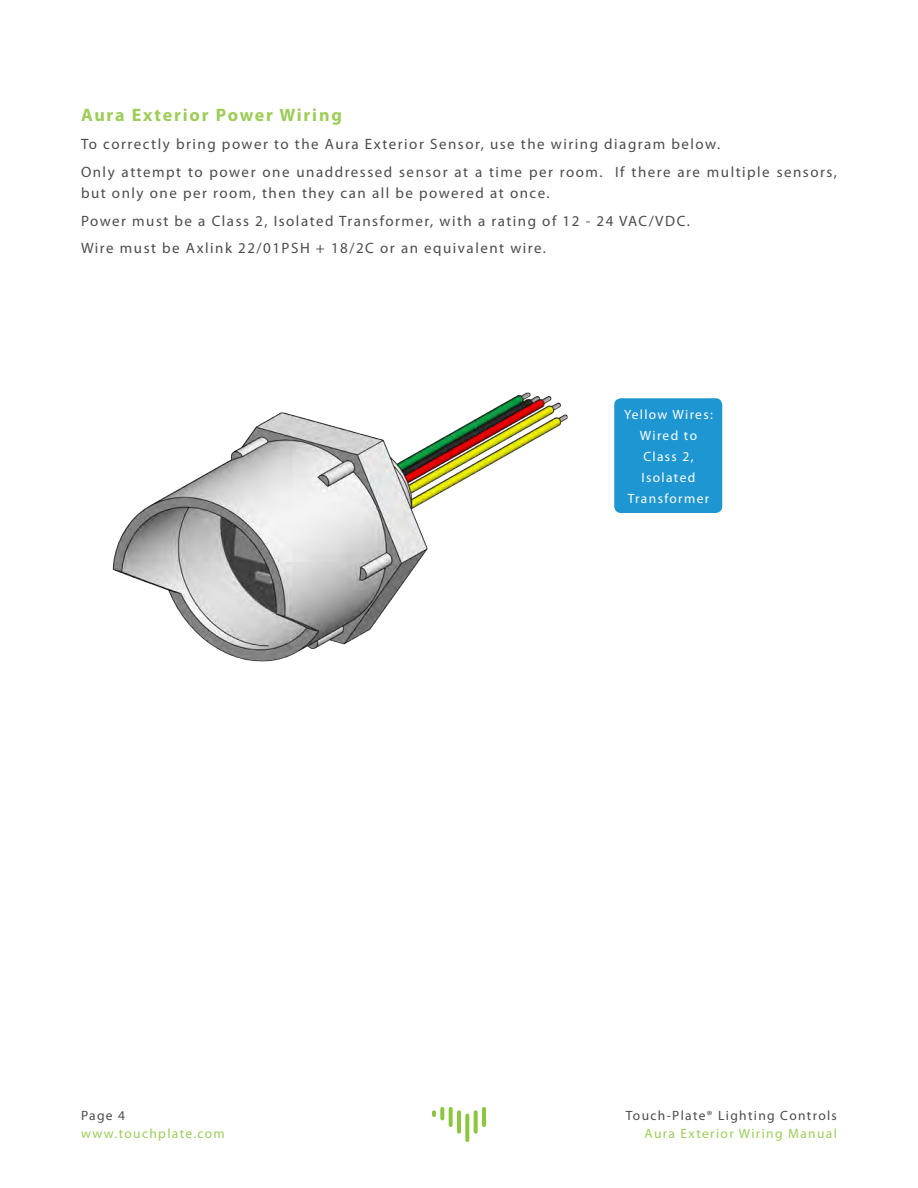
<style>
.page{position:relative;width:918px;height:1188px;background:#fff}
.page>*{position:absolute;margin:0;border:0;box-sizing:border-box;transform-origin:0 0}
.Green_Title_Text_TOC{font:700 18px "Myriad Pro";letter-spacing:.1em;color:#9dcd58}
.t1{font:15px/21px "Myriad Pro";letter-spacing:.1em;color:#4b4c4d}
.t2{font:13.5px/21px "Myriad Pro";letter-spacing:.1em;color:#fff}
.t3{font:13.5px "Myriad Pro";letter-spacing:.1em;color:#9dcd58}
.t4{font:13.5px "Myriad Pro";letter-spacing:.1em;color:#4b4c4d}
</style>
<div class="page">
<div style="left:614px;top:398px;width:108px;height:115px;background:#1e96d2;border-radius:7px"></div>
<img style="left:112px;top:392px;width:456px;height:270px">
<svg style="left:432px;top:1110px;width:4px;height:7px"></svg>
<svg style="left:440px;top:1107px;width:4px;height:13px"></svg>
<svg style="left:449px;top:1107px;width:4px;height:20px"></svg>
<hr style="left:457px;top:1110px;width:4px;height:24px;background:#8bc63e;border-radius:2px">
<svg style="left:465px;top:1114px;width:4px;height:28px"></svg>
<svg style="left:474px;top:1110px;width:4px;height:24px"></svg>
<hr style="left:482px;top:1107px;width:4px;height:20px;background:#8bc63e;border-radius:2px">
<p class="Green_Title_Text_TOC" style="left:81px;top:104px;width:262px">Aura Exterior Power Wiring</p>
<p class="t1" style="left:81px;top:133px;width:641px">To correctly bring power to the Aura Exterior Sensor, use the wiring diagram below.</p>
<p class="t1" style="left:81px;top:161px;width:757px">Only attempt to power one unaddressed sensor at a time per room. If there are multiple sensors, but only one per room, then they can all be powered at once.</p>
<p class="t1" style="left:81px;top:210px;width:610px">Power must be a Class 2, Isolated Transformer, with a rating of 12 - 24 VAC/VDC.</p>
<p class="t1" style="left:81px;top:238px;width:467px">Wire must be Axlink 22/01PSH + 18/2C or an equivalent wire.</p>
<p class="t4" style="left:81px;top:1107px;width:46px">Page 4</p>
<p class="t3" style="left:81px;top:1125px;width:145px">www.touchplate.com</p>
<p class="t2" style="left:624px;top:404px;width:90px">Yellow Wires:</p>
<p class="t2" style="left:640px;top:425px;width:59px">Wired to<br>Class 2,</p>
<p class="t2" style="left:628px;top:467px;width:83px;text-align:center">Isolated<br>Transformer</p>
<p class="t4" style="left:626px;top:1107px;width:213px">Touch-Plate® Lighting Controls</p>
<p class="t3" style="left:645px;top:1125px;width:194px">Aura Exterior Wiring Manual</p>
</div>
